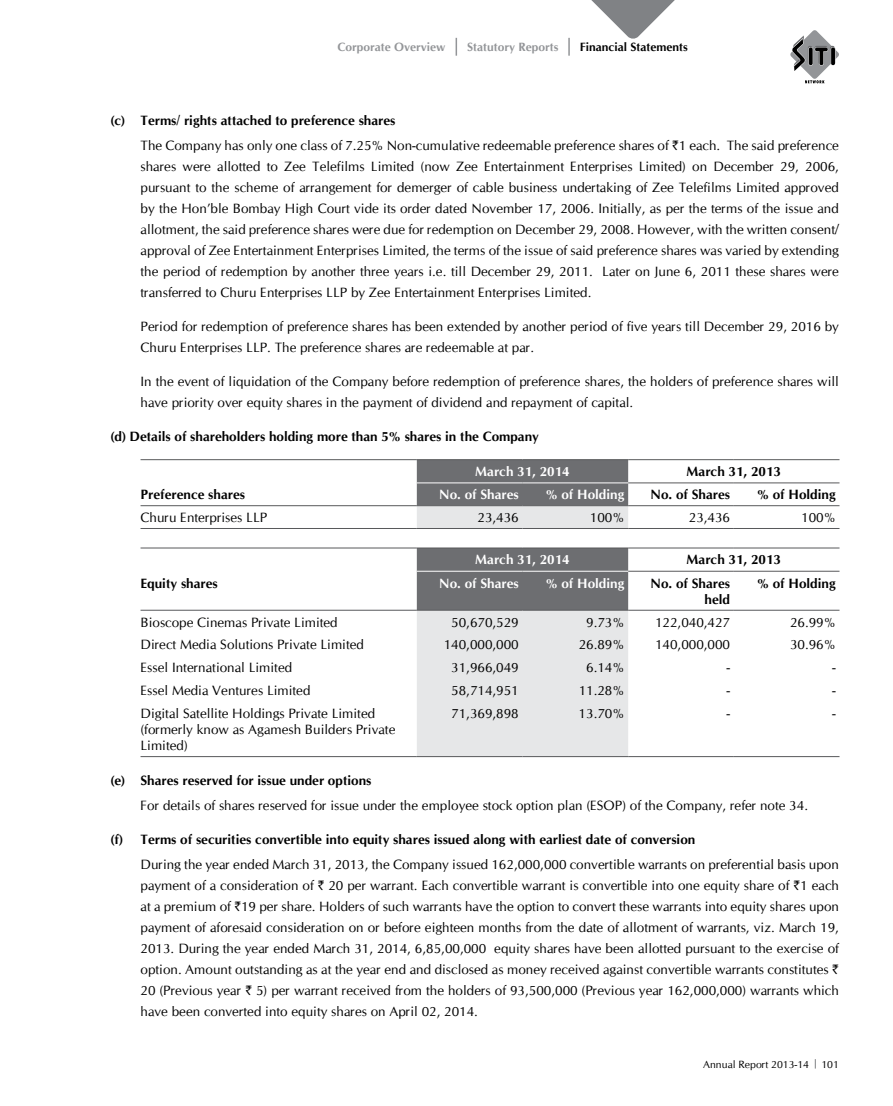
<style>
.page{position:relative;width:893px;height:1106px;background:#fff}
.page>*{position:absolute;margin:0;border:0;box-sizing:border-box;transform-origin:0 0}
.t1{font:13.5px/21px "Cg Omega";color:#000}
.t2{font:700 13.5px/16.2px "Cg Omega";color:#000;text-align:right}
.t3{font:700 13.5px "Cg Omega";color:#fff}
.t4{font:700 12px "Cg Omega";color:#939598}
.t5{font:700 12px "Cg Omega";color:#000}
.t6{font:10.5px "Cg Omega";color:#000}
.s1{font-weight:700}
.s2{font-family:"Rupee"}
</style>
<div class="page">
<svg style="left:456px;top:38px;width:1px;height:18px"></svg>
<svg style="left:568px;top:0;width:107px;height:56px"></svg>
<svg style="left:790px;top:30px;width:49px;height:53px"></svg>
<svg style="left:417px;top:460px;width:211px;height:68px;background:#959699"></svg>
<hr style="left:141px;top:459px;width:276px;height:1px;background:#58595b">
<hr style="left:417px;top:459px;width:105px;height:1px;background:#58595b">
<hr style="left:522px;top:459px;width:106px;height:1px;background:#58595b">
<hr style="left:628px;top:459px;width:106px;height:1px;background:#58595b">
<hr style="left:734px;top:459px;width:105px;height:1px;background:#58595b">
<hr style="left:628px;top:482px;width:106px;height:1px;background:#58595b">
<hr style="left:734px;top:482px;width:105px;height:1px;background:#58595b">
<hr style="left:141px;top:505px;width:276px;height:1px;background:#58595b">
<hr style="left:417px;top:505px;width:105px;height:1px;background:#58595b">
<hr style="left:522px;top:505px;width:106px;height:1px;background:#58595b">
<hr style="left:628px;top:505px;width:106px;height:1px;background:#58595b">
<hr style="left:734px;top:505px;width:105px;height:1px;background:#58595b">
<hr style="left:417px;top:482px;width:105px;height:1px;background:#fff">
<hr style="left:522px;top:482px;width:106px;height:1px;background:#fff">
<hr style="left:141px;top:528px;width:276px;height:1px;background:#58595b">
<hr style="left:417px;top:528px;width:105px;height:1px;background:#58595b">
<hr style="left:522px;top:528px;width:106px;height:1px;background:#58595b">
<hr style="left:628px;top:528px;width:106px;height:1px;background:#58595b">
<hr style="left:734px;top:528px;width:105px;height:1px;background:#58595b">
<svg style="left:417px;top:548px;width:211px;height:208px;background:#c2c3c4"></svg>
<hr style="left:141px;top:547px;width:276px;height:1px;background:#58595b">
<hr style="left:417px;top:547px;width:105px;height:1px;background:#58595b">
<hr style="left:522px;top:547px;width:106px;height:1px;background:#58595b">
<hr style="left:628px;top:547px;width:106px;height:1px;background:#58595b">
<hr style="left:734px;top:547px;width:105px;height:1px;background:#58595b">
<hr style="left:628px;top:571px;width:106px;height:1px;background:#58595b">
<hr style="left:734px;top:571px;width:105px;height:1px;background:#58595b">
<hr style="left:141px;top:610px;width:276px;height:1px;background:#58595b">
<hr style="left:417px;top:610px;width:105px;height:1px;background:#58595b">
<hr style="left:522px;top:610px;width:106px;height:1px;background:#58595b">
<hr style="left:628px;top:610px;width:106px;height:1px;background:#58595b">
<hr style="left:734px;top:610px;width:105px;height:1px;background:#58595b">
<hr style="left:417px;top:571px;width:105px;height:1px;background:#fff">
<hr style="left:522px;top:571px;width:106px;height:1px;background:#fff">
<hr style="left:141px;top:756px;width:276px;height:1px;background:#58595b">
<hr style="left:417px;top:756px;width:105px;height:1px;background:#58595b">
<hr style="left:522px;top:756px;width:106px;height:1px;background:#58595b">
<hr style="left:628px;top:756px;width:106px;height:1px;background:#58595b">
<hr style="left:734px;top:756px;width:105px;height:1px;background:#58595b">
<p class="t4" style="left:338px;top:40px;width:110px">Corporate Overview</p>
<p class="t4" style="left:467px;top:40px;width:93px">Statutory Reports</p>
<p class="t5" style="left:580px;top:40px;width:109px">Financial Statements</p>
<p class="t1" style="left:141px;top:108px;width:700px;line-height:25.2px;text-indent:-30px"><span class="s1">(c) Terms/ rights attached to preference shares<br></span>The Company has only one class of 7.25% Non-cumulative redeemable preference shares of <span class="s2">`</span>1 each. The said preference</p>
<p class="t1" style="left:141px;top:156px;width:700px;text-align:justify">shares were allotted to Zee Telefilms Limited (now Zee Entertainment Enterprises Limited) on December 29, 2006, pursuant to the scheme of arrangement for demerger of cable business undertaking of Zee Telefilms Limited approved by the Hon’ble Bombay High Court vide its order dated November 17, 2006. Initially, as per the terms of the issue and allotment, the said preference shares were due for redemption on December 29, 2008. However, with the written consent/ approval of Zee Entertainment Enterprises Limited, the terms of the issue of said preference shares was varied by extending the period of redemption by another three years i.e. till December 29, 2011. Later on June 6, 2011 these shares were transferred to Churu Enterprises LLP by Zee Entertainment Enterprises Limited.</p>
<p class="t1" style="left:141px;top:316px;width:700px">Period for redemption of preference shares has been extended by another period of five years till December 29, 2016 by<br>Churu Enterprises LLP. The preference shares are redeemable at par.</p>
<p class="t1" style="left:141px;top:371px;width:700px">In the event of liquidation of the Company before redemption of preference shares, the holders of preference shares will have priority over equity shares in the payment of dividend and repayment of capital.</p>
<p class="t2" style="left:111px;top:428px;width:430px">(d) Details of shareholders holding more than 5% shares in the Company</p>
<p class="t3" style="left:475px;top:463px;width:96px">March 31, 2014</p>
<p class="t2" style="left:687px;top:463px;width:96px">March 31, 2013</p>
<p class="t2" style="left:141px;top:486px;width:106px">Preference shares</p>
<p class="t3" style="left:439px;top:487px;width:81px">No. of Shares</p>
<p class="t3" style="left:546px;top:487px;width:80px">% of Holding</p>
<p class="t2" style="left:651px;top:486px;width:81px">No. of Shares</p>
<p class="t2" style="left:757px;top:486px;width:80px">% of Holding</p>
<p class="t1" style="left:141px;top:507px;width:128px">Churu Enterprises LLP</p>
<p class="t1" style="left:477px;top:507px;width:43px">23,436</p>
<p class="t1" style="left:590px;top:507px;width:36px">100%</p>
<p class="t1" style="left:689px;top:507px;width:43px">23,436</p>
<p class="t1" style="left:801px;top:507px;width:36px">100%</p>
<p class="t3" style="left:475px;top:552px;width:96px">March 31, 2014</p>
<p class="t2" style="left:687px;top:552px;width:96px">March 31, 2013</p>
<p class="t2" style="left:141px;top:575px;width:79px">Equity shares</p>
<p class="t3" style="left:439px;top:575px;width:81px">No. of Shares</p>
<p class="t3" style="left:546px;top:575px;width:80px">% of Holding</p>
<p class="t2" style="left:651px;top:575px;width:81px">No. of Shares held</p>
<p class="t2" style="left:757px;top:575px;width:80px">% of Holding</p>
<p class="t1" style="left:141px;top:611px;width:199px">Bioscope Cinemas Private Limited</p>
<p class="t1" style="left:451px;top:611px;width:69px">50,670,529</p>
<p class="t1" style="left:586px;top:611px;width:40px">9.73%</p>
<p class="t1" style="left:655px;top:611px;width:77px">122,040,427</p>
<p class="t1" style="left:790px;top:611px;width:47px">26.99%</p>
<p class="t1" style="left:141px;top:634px;width:225px">Direct Media Solutions Private Limited</p>
<p class="t1" style="left:444px;top:634px;width:77px">140,000,000</p>
<p class="t1" style="left:579px;top:634px;width:47px">26.89%</p>
<p class="t1" style="left:655px;top:634px;width:77px">140,000,000</p>
<p class="t1" style="left:790px;top:634px;width:47px">30.96%</p>
<p class="t1" style="left:141px;top:657px;width:153px">Essel International Limited</p>
<p class="t1" style="left:451px;top:657px;width:69px">31,966,049</p>
<p class="t1" style="left:586px;top:657px;width:40px">6.14%</p>
<p class="t1" style="left:726px;top:657px;width:5px">-</p>
<p class="t1" style="left:832px;top:657px;width:5px">-</p>
<p class="t1" style="left:141px;top:680px;width:171px">Essel Media Ventures Limited</p>
<p class="t1" style="left:451px;top:680px;width:69px">58,714,951</p>
<p class="t1" style="left:579px;top:680px;width:47px">11.28%</p>
<p class="t1" style="left:726px;top:680px;width:5px">-</p>
<p class="t1" style="left:832px;top:680px;width:5px">-</p>
<p class="t1" style="left:141px;top:705px;width:256px;line-height:16.2px">Digital Satellite Holdings Private Limited (formerly know as Agamesh Builders Private<br>Limited)</p>
<p class="t1" style="left:451px;top:703px;width:69px">71,369,898</p>
<p class="t1" style="left:579px;top:703px;width:47px">13.70%</p>
<p class="t1" style="left:726px;top:703px;width:5px">-</p>
<p class="t1" style="left:832px;top:703px;width:5px">-</p>
<p class="t2" style="left:111px;top:772px;width:262px">(e) Shares reserved for issue under options</p>
<p class="t1" style="left:141px;top:795px;width:669px">For details of shares reserved for issue under the employee stock option plan (ESOP) of the Company, refer note 34.</p>
<p class="t2" style="left:111px;top:831px;width:586px">(f) Terms of securities convertible into equity shares issued along with earliest date of conversion</p>
<p class="t1" style="left:141px;top:854px;width:700px;text-align:justify">During the year ended March 31, 2013, the Company issued 162,000,000 convertible warrants on preferential basis upon payment of a consideration of <span class="s2">`</span> 20 per warrant. Each convertible warrant is convertible into one equity share of <span class="s2">`</span>1 each at a premium of <span class="s2">`</span>19 per share. Holders of such warrants have the option to convert these warrants into equity shares upon payment of aforesaid consideration on or before eighteen months from the date of allotment of warrants, viz. March 19, 2013. During the year ended March 31, 2014, 6,85,00,000 equity shares have been allotted pursuant to the exercise of option. Amount outstanding as at the year end and disclosed as money received against convertible warrants constitutes <span class="s2">` </span>20 (Previous year <span class="s2">`</span> 5) per warrant received from the holders of 93,500,000 (Previous year 162,000,000) warrants which have been converted into equity shares on April 02, 2014.</p>
<p class="t6" style="left:703px;top:1058px;width:137px">Annual Report 2013-14 101</p>
</div>
